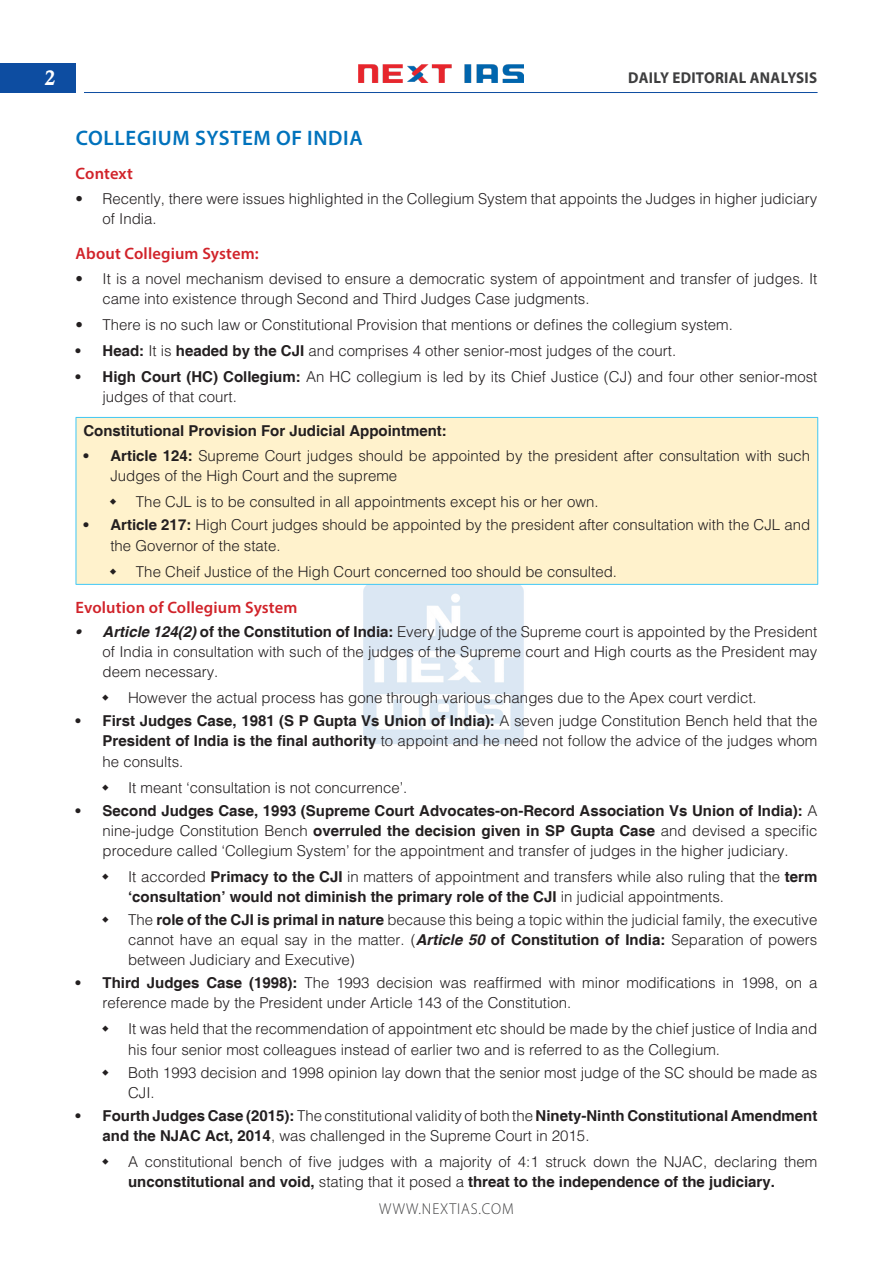
<style>
.page{position:relative;width:893px;height:1263px;background:#fff}
.page>*{position:absolute;margin:0;border:0;box-sizing:border-box;transform-origin:0 0}
.H-1{font:600 21px "Myriad Pro";letter-spacing:.03em;color:#0072bc}
.t1{font:21px "Calis MT Bol";color:#fff}
.H-2{font:600 16.5px "Myriad Pro";letter-spacing:.01em;color:#d1232a}
.t2{font:700 15.75px "Myriad Pro";letter-spacing:.02em;color:#3e3e3f;scale:.95 1}
.t3{font:300 15.75px "Myriad Pro";letter-spacing:.06em;color:#3e3e3f;scale:.95 1}
.t4{font:300 15px/20.1px "Helvetica";color:#231f20}
.body{font:700 15px/20.1px "Helvetica";color:#231f20}
.s1{font-weight:700}
.s2{font-weight:700;font-style:italic}
.s3{font-weight:300}
</style>
<div class="page">
<div style="left:0;top:63px;width:76px;height:30px;background:#0d4da1"></div>
<img style="left:359px;top:64px;width:165px;height:19px">
<hr style="left:84px;top:92px;width:733px;height:1px;background:#0d4da1">
<img style="left:363px;top:585px;width:161px;height:159px">
<div style="left:76px;top:417px;width:742px;height:167px;background:#fff2cc"></div>
<hr style="left:76px;top:417px;width:742px;height:1px;background:#40c7f4">
<hr style="left:76px;top:418px;width:1px;height:166px;background:#40c7f4">
<hr style="left:817px;top:418px;width:1px;height:166px;background:#40c7f4">
<hr style="left:76px;top:584px;width:742px;height:1px;background:#40c7f4">
<h1 class="t1" style="left:45px;top:66px;width:12px">2</h1>
<p class="t2" style="left:628px;top:67px;width:200px">DAILY EDITORIAL ANALYSIS</p>
<p class="H-1" style="left:76px;top:125px;width:288px">COLLEGIUM SYSTEM OF INDIA</p>
<p class="H-2" style="left:76px;top:163px;width:59px">Context</p>
<p class="t4" style="left:103px;top:188px;width:716px;text-indent:-27px">• Recently, there were issues highlighted in the Collegium System that appoints the Judges in higher judiciary of India.</p>
<p class="H-2" style="left:76px;top:243px;width:185px">About Collegium System:</p>
<p class="t4" style="left:103px;top:268px;width:716px;text-indent:-27px">• It is a novel mechanism devised to ensure a democratic system of appointment and transfer of judges. It came into existence through Second and Third Judges Case judgments.</p>
<p class="t4" style="left:76px;top:314px;width:659px">• There is no such law or Constitutional Provision that mentions or defines the collegium system.</p>
<p class="t4" style="left:76px;top:340px;width:602px"><span class="s1">• Head:</span> It is <span class="s1">headed by the CJI</span> and comprises 4 other senior-most judges of the court.</p>
<p class="t4" style="left:103px;top:366px;width:716px;text-indent:-27px"><span class="s1">• High Court (HC) Collegium:</span> An HC collegium is led by its Chief Justice (CJ) and four other senior-most judges of that court.</p>
<p class="body" style="left:83px;top:421px;width:365px">Constitutional Provision For Judicial Appointment:</p>
<p class="t4" style="left:110px;top:445px;width:701px;text-indent:-27px"><span class="s1">• Article 124:</span> Supreme Court judges should be appointed by the president after consultation with such<br>Judges of the High Court and the supreme</p>
<p class="t4" style="left:136px;top:491px;width:464px">The CJL is to be consulted in all appointments except his or her own.</p>
<p class="t4" style="left:110px;top:514px;width:701px;text-indent:-27px"><span class="s1">• Article 217:</span> High Court judges should be appointed by the president after consultation with the CJL and the Governor of the state.</p>
<p class="t4" style="left:136px;top:561px;width:483px">The Cheif Justice of the High Court concerned too should be consulted.</p>
<p class="H-2" style="left:76px;top:596px;width:223px">Evolution of Collegium System</p>
<p class="t4" style="left:103px;top:621px;width:716px;text-align:justify;text-indent:-27px"><span class="s2">• Article 124(2)</span> <span class="s1">of the Constitution of India:</span> Every judge of the Supreme court is appointed by the President of India in consultation with such of the judges of the Supreme court and High courts as the President may deem necessary.</p>
<p class="t4" style="left:128px;top:687px;width:630px">However the actual process has gone through various changes due to the Apex court verdict.</p>
<p class="t4" style="left:103px;top:711px;width:716px;text-align:justify;text-indent:-27px"><span class="s1">• First Judges Case, 1981 (S P Gupta Vs Union of India):</span> A seven judge Constitution Bench held that the <span class="s1">President of India is the final authority</span> to appoint and he need not follow the advice of the judges whom he consults.</p>
<p class="t4" style="left:128px;top:777px;width:281px">It meant ‘consultation is not concurrence’.</p>
<p class="t4" style="left:103px;top:800px;width:716px;text-align:justify;text-indent:-27px"><span class="s1">• Second Judges Case, 1993 (Supreme Court Advocates-on-Record Association Vs Union of India):</span> A nine-judge Constitution Bench <span class="s1">overruled the decision given in SP Gupta Case</span> and devised a specific procedure called ‘Collegium System’ for the appointment and transfer of judges in the higher judiciary.</p>
<p class="t4" style="left:128px;top:866px;width:691px">It accorded <span class="s1">Primacy to the CJI</span> in matters of appointment and transfers while also ruling that the <span class="s1">term ‘consultation’ would not diminish the primary role of the CJI</span> in judicial appointments.</p>
<p class="t4" style="left:128px;top:909px;width:691px;text-align:justify">The <span class="s1">role of the CJI is primal in nature</span> because this being a topic within the judicial family, the executive cannot have an equal say in the matter. (<span class="s2">Article 50</span> <span class="s1">of Constitution of India:</span> Separation of powers between Judiciary and Executive)</p>
<p class="t4" style="left:103px;top:972px;width:716px;text-indent:-27px"><span class="s1">• Third Judges Case (1998):</span> The 1993 decision was reaffirmed with minor modifications in 1998, on a reference made by the President under Article 143 of the Constitution.</p>
<p class="t4" style="left:128px;top:1018px;width:691px">It was held that the recommendation of appointment etc should be made by the chief justice of India and his four senior most colleagues instead of earlier two and is referred to as the Collegium.</p>
<p class="t4" style="left:128px;top:1062px;width:691px">Both 1993 decision and 1998 opinion lay down that the senior most judge of the SC should be made as<br>CJI.</p>
<p class="body" style="left:103px;top:1106px;width:716px;text-indent:-27px">• Fourth Judges Case (2015): <span class="s3">The constitutional validity of both the</span> Ninety-Ninth Constitutional Amendment and the NJAC Act, 2014<span class="s3">, was challenged in the Supreme Court in 2015.</span></p>
<p class="t4" style="left:128px;top:1151px;width:691px">A constitutional bench of five judges with a majority of 4:1 struck down the NJAC, declaring them <span class="s1">unconstitutional and void,</span> stating that it posed a <span class="s1">threat to the independence of the judiciary.</span></p>
<p class="t3" style="left:379px;top:1200px;width:143px">WWW.NEXTIAS.COM</p>
</div>
